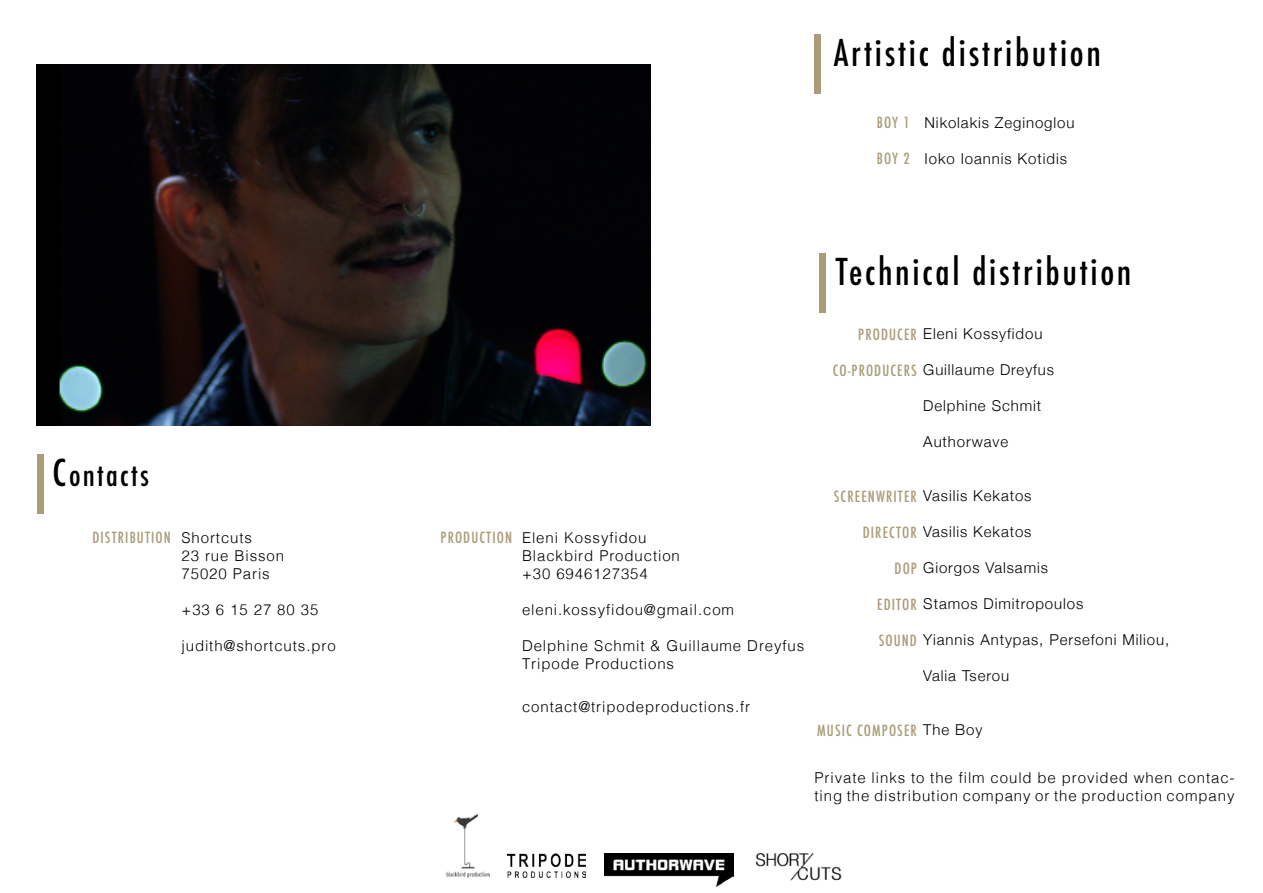
<style>
.page{position:relative;width:1263px;height:893px;background:#fff}
.page>*{position:absolute;margin:0;border:0;box-sizing:border-box;transform-origin:0 0}
.t1{font:500 condensed 36px "Futura";letter-spacing:.075em;color:#000}
.t2{font:500 condensed 30px "Futura";letter-spacing:.075em;color:#000}
.t3{font:300 15px/18px "Helvetica";letter-spacing:.06em;color:#000}
.t4{font:300 15px "Helvetica Neue";letter-spacing:.06em;color:#000}
.t5{font:500 condensed 15px "Futura";letter-spacing:.075em;color:#ab9c79}
.s1{font-size:36px}
.s2{font-family:"Futura";font-weight:500;font-stretch:condensed;color:#ab9c79}
.s3{font-family:"Helvetica Neue";font-weight:300;font-stretch:normal;color:#000}
</style>
<div class="page">
<div style="left:814px;top:35px;width:7px;height:59px;background:#ab9c79"></div>
<div style="left:819px;top:254px;width:6px;height:59px;background:#ab9c79"></div>
<img style="left:446px;top:814px;width:44px;height:63px">
<div style="left:37px;top:454px;width:6px;height:59px;background:#ab9c79"></div>
<img style="left:37px;top:64px;width:613px;height:362px">
<img style="left:508px;top:853px;width:78px;height:24px">
<img style="left:604px;top:853px;width:130px;height:33px">
<img style="left:755px;top:853px;width:87px;height:28px">
<h1 class="t1" style="left:834px;top:30px;width:269px">Artistic distribution</h1>
<p class="t5" style="left:877px;top:113px;width:34px">BOY 1</p>
<p class="t5" style="left:877px;top:149px;width:34px">BOY 2</p>
<p class="t4" style="left:924px;top:110px;width:151px">Nikolakis Zeginoglou</p>
<p class="t4" style="left:924px;top:146px;width:144px">Ioko Ioannis Kotidis</p>
<h1 class="t1" style="left:836px;top:249px;width:297px">Technical distribution</h1>
<h2 class="t2" style="left:53px;top:455px;width:98px"><span class="s1">C</span>ontacts</h2>
<p class="t5" style="left:92px;top:528px;width:80px">DISTRIBUTION</p>
<p class="t5" style="left:441px;top:528px;width:73px">PRODUCTION</p>
<p class="t3" style="left:182px;top:527px;width:104px">Shortcuts<br>23 rue Bisson<br>75020 Paris</p>
<p class="t3" style="left:182px;top:599px;width:138px">+33 6 15 27 80 35</p>
<p class="t3" style="left:182px;top:635px;width:156px">judith@shortcuts.pro</p>
<p class="t3" style="left:522px;top:527px;width:159px">Eleni Kossyfidou<br>Blackbird Production +30 6946127354</p>
<p class="t3" style="left:522px;top:599px;width:214px">eleni.kossyfidou@gmail.com</p>
<p class="t3" style="left:522px;top:635px;width:284px">Delphine Schmit &amp; Guillaume Dreyfus<br>Tripode Productions</p>
<p class="t3" style="left:522px;top:696px;width:230px">contact@tripodeproductions.fr</p>
<p class="t4" style="left:858px;top:321px;width:186px"><span class="s2">PRODUCER</span> Eleni Kossyfidou</p>
<p class="t4" style="left:833px;top:357px;width:223px"><span class="s2">CO-PRODUCERS</span> Guillaume Dreyfus</p>
<p class="t4" style="left:923px;top:393px;width:119px">Delphine Schmit</p>
<p class="t4" style="left:923px;top:429px;width:86px">Authorwave</p>
<p class="t4" style="left:834px;top:483px;width:199px"><span class="s2">SCREENWRITER</span> Vasilis Kekatos</p>
<p class="t4" style="left:863px;top:519px;width:170px"><span class="s2">DIRECTOR</span> Vasilis Kekatos</p>
<p class="t4" style="left:894px;top:555px;width:155px"><span class="s2">DOP</span> Giorgos Valsamis</p>
<p class="t4" style="left:877px;top:591px;width:208px"><span class="s2">EDITOR</span> Stamos Dimitropoulos</p>
<p class="t4" style="left:879px;top:627px;width:292px"><span class="s2">SOUND</span> Yiannis Antypas, Persefoni Miliou,</p>
<p class="t4" style="left:923px;top:663px;width:87px">Valia Tserou</p>
<p class="t5" style="left:817px;top:721px;width:167px">MUSIC COMPOSER <span class="s3">The Boy</span></p>
<p class="t3" style="left:814px;top:767px;width:421px">Private links to the film could be provided when contac&shy;ting the distribution company or the production company</p>
</div>
